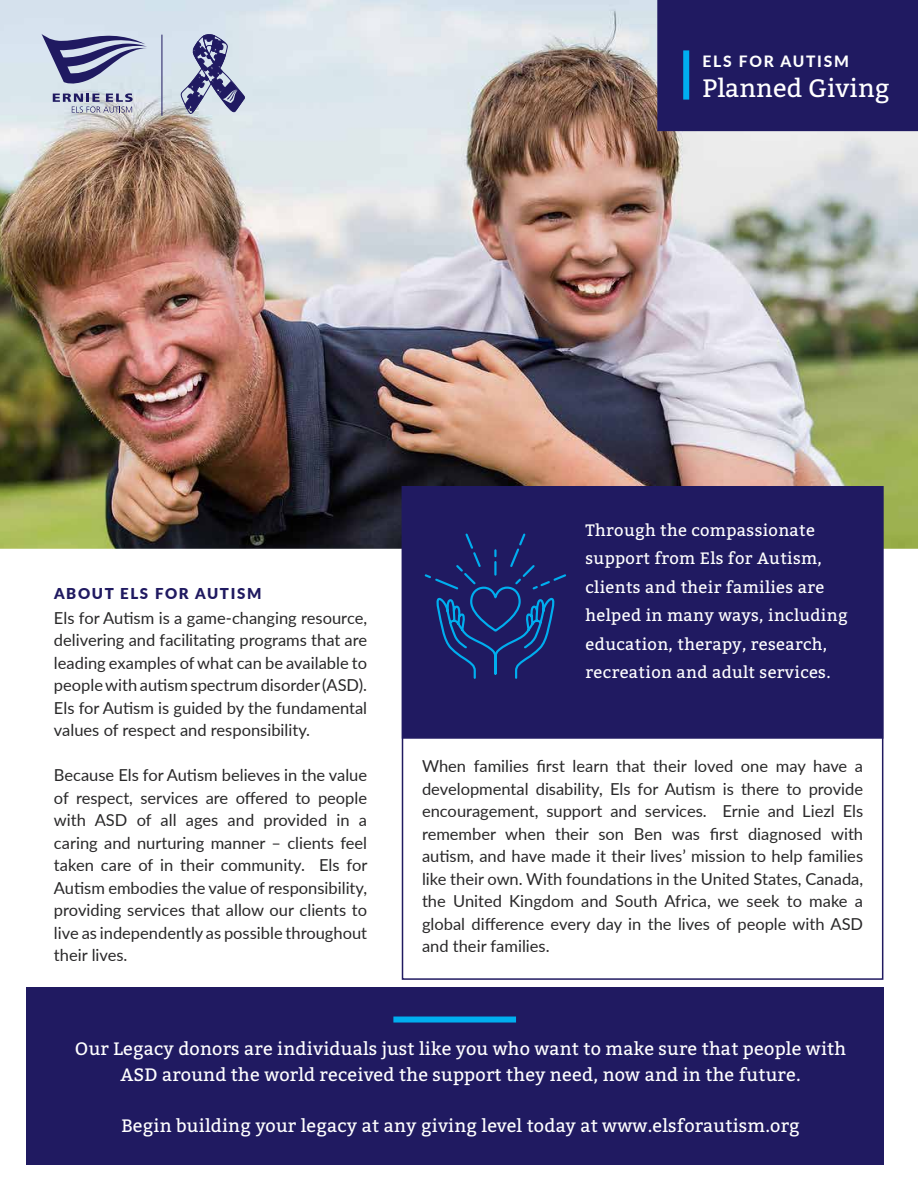
<style>
.page{position:relative;width:918px;height:1188px;background:#fff}
.page>*{position:absolute;margin:0;border:0;box-sizing:border-box;transform-origin:0 0}
.t1{font:25.2px "Bitter";color:#fff}
.t2{font:18px/25.5px "Bitter";letter-spacing:.01em;color:#fff;text-align:center}
.t3{font:16.5px/22.5px "Lato";color:#292829;text-align:justify}
.t4{font:16.5px/28.5px "Bitter";letter-spacing:.02em;color:#fff}
.t5{font:800 15.6px "Lato";letter-spacing:.11em;color:#fff}
.t6{font:900 15px "Lato";letter-spacing:.11em;color:#201a61}
</style>
<div class="page">
<img style="left:0;top:0;width:918px;height:550px">
<div style="left:402px;top:486px;width:481px;height:253px;background:#201a61;border:2px solid #201a61"></div>
<svg style="left:180px;top:34px;width:65px;height:80px;background:#969cba"></svg>
<svg style="left:41px;top:34px;width:106px;height:51px;background:#949aba"></svg>
<svg style="left:53px;top:93px;width:80px;height:20px;background:#a5a9bf"></svg>
<hr style="left:162px;top:35px;width:1px;height:81px;background:#201a61">
<svg style="left:424px;top:533px;width:142px;height:146px"></svg>
<div style="left:26px;top:987px;width:857px;height:178px;background:#201a61"></div>
<div style="left:657px;top:0;width:261px;height:131px;background:#201a61"></div>
<div style="left:393px;top:1017px;width:123px;height:6px;background:#00aeef"></div>
<div style="left:683px;top:50px;width:6px;height:50px;background:#00aeef"></div>
<p class="t5" style="left:703px;top:49px;width:148px">ELS FOR AUTISM</p>
<h1 class="t1" style="left:703px;top:70px;width:188px">Planned Giving</h1>
<p class="t6" style="left:54px;top:582px;width:209px">ABOUT ELS FOR AUTISM</p>
<p class="t3" style="left:54px;top:606px;width:315px">Els for Autism is a game-changing resource, delivering and facilitating programs that are leading examples of what can be available to people with autism spectrum disorder (ASD).<br>Els for Autism is guided by the fundamental values of respect and responsibility.</p>
<p class="t3" style="left:54px;top:763px;width:315px">Because Els for Autism believes in the value of respect, services are offered to people with ASD of all ages and provided in a caring and nurturing manner – clients feel taken care of in their community. Els for Autism embodies the value of responsibility, providing services that allow our clients to live as independently as possible throughout their lives.</p>
<p class="t4" style="left:586px;top:515px;width:264px">Through the compassionate support from Els for Autism, clients and their families are helped in many ways, including education, therapy, research, recreation and adult services.</p>
<p class="t3" style="left:422px;top:754px;width:443px">When families first learn that their loved one may have a developmental disability, Els for Autism is there to provide encouragement, support and services. Ernie and Liezl Els remember when their son Ben was first diagnosed with autism, and have made it their lives’ mission to help families like their own. With foundations in the United States, Canada, the United Kingdom and South Africa, we seek to make a global difference every day in the lives of people with ASD and their families.</p>
<p class="t2" style="left:75px;top:1036px;width:773px">Our Legacy donors are individuals just like you who want to make sure that people with<br>ASD around the world received the support they need, now and in the future.</p>
<p class="t2" style="left:121px;top:1112px;width:680px">Begin building your legacy at any giving level today at www.elsforautism.org</p>
</div>
